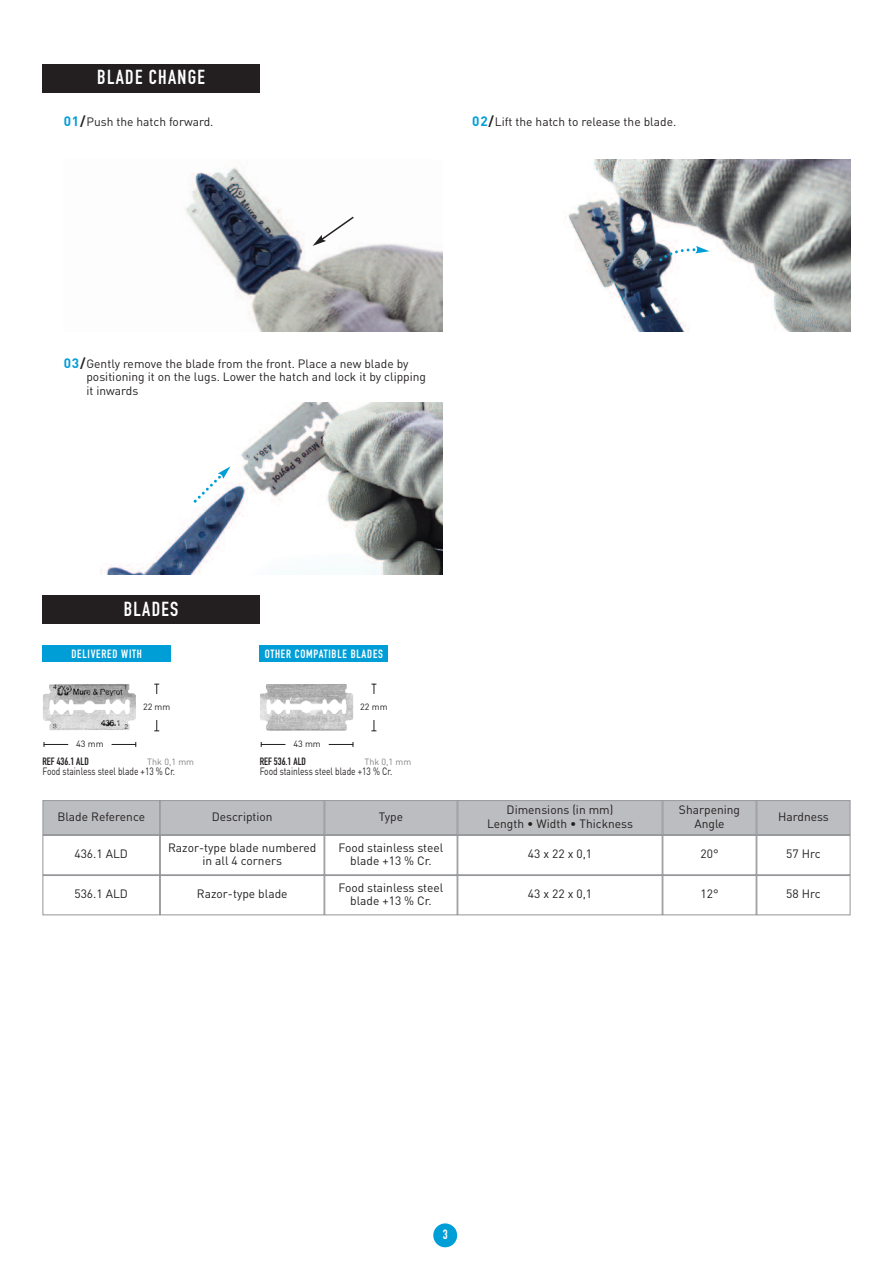
<style>
.page{position:relative;width:893px;height:1263px;background:#fff}
.page>*{position:absolute;margin:0;border:0;box-sizing:border-box;transform-origin:0 0}
.t1{font:700 20.1px "DIN Condensed";letter-spacing:.065em;color:#fff}
.t2{font:700 13.2px "DIN Condensed";color:#fff}
.t3{font:12px/13.2px "DIN";color:#231f20;text-align:center}
.t4{font:700 11.85px "DIN Condensed";letter-spacing:.065em;color:#fff}
.t5{font:10.5px "DIN";color:#231f20;scale:.8 1}
.t6{font:700 10.5px "DIN Condensed";color:#231f20}
.t7{font:9px "DIN";color:#231f20}
.t8{font:9px "DIN";color:#808285}
.s1{font-weight:700;font-size:13.5px;color:#009ed7}
.s2{font-weight:700;font-size:13.5px}
</style>
<div class="page">
<div style="left:433px;top:1223px;width:24px;height:24px;background:#009ed7;border-radius:50%"></div>
<div style="left:43px;top:64px;width:217px;height:28px;background:#231f20"></div>
<img style="left:186px;top:167px;width:256px;height:165px">
<img style="left:565px;top:160px;width:285px;height:172px">
<img style="left:101px;top:402px;width:341px;height:172px">
<svg style="left:659px;top:246px;width:50px;height:16px"></svg>
<svg style="left:191px;top:466px;width:39px;height:39px"></svg>
<svg style="left:313px;top:215px;width:42px;height:31px"></svg>
<div style="left:43px;top:595px;width:217px;height:29px;background:#231f20"></div>
<div style="left:43px;top:645px;width:128px;height:17px;background:#009ed7"></div>
<div style="left:43px;top:835px;width:117px;height:40px;border:1px solid #939598"></div>
<div style="left:160px;top:835px;width:164px;height:40px;border:1px solid #939598"></div>
<div style="left:324px;top:835px;width:133px;height:40px;border:1px solid #939598"></div>
<div style="left:457px;top:835px;width:205px;height:40px;border:1px solid #939598"></div>
<div style="left:662px;top:835px;width:94px;height:40px;border:1px solid #939598"></div>
<div style="left:756px;top:835px;width:94px;height:40px;border:1px solid #939598"></div>
<div style="left:43px;top:875px;width:117px;height:40px;border:1px solid #939598"></div>
<div style="left:160px;top:875px;width:164px;height:40px;border:1px solid #939598"></div>
<div style="left:324px;top:875px;width:133px;height:40px;border:1px solid #939598"></div>
<div style="left:457px;top:875px;width:205px;height:40px;border:1px solid #939598"></div>
<div style="left:662px;top:875px;width:94px;height:40px;border:1px solid #939598"></div>
<div style="left:756px;top:875px;width:94px;height:40px;border:1px solid #939598"></div>
<img style="left:43px;top:684px;width:93px;height:46px">
<svg style="left:44px;top:742px;width:24px;height:5px"></svg>
<svg style="left:112px;top:742px;width:24px;height:5px"></svg>
<svg style="left:154px;top:684px;width:5px;height:10px"></svg>
<svg style="left:154px;top:720px;width:5px;height:11px"></svg>
<div style="left:260px;top:645px;width:128px;height:17px;background:#009ed7"></div>
<img style="left:260px;top:684px;width:93px;height:46px">
<svg style="left:261px;top:742px;width:24px;height:5px"></svg>
<svg style="left:329px;top:742px;width:25px;height:5px"></svg>
<svg style="left:371px;top:684px;width:5px;height:10px"></svg>
<svg style="left:371px;top:720px;width:5px;height:11px"></svg>
<div style="left:43px;top:801px;width:116px;height:33px;background:#bcbdc0"></div>
<div style="left:43px;top:800px;width:117px;height:35px;border:1px solid #939598"></div>
<div style="left:161px;top:801px;width:163px;height:33px;background:#bcbdc0"></div>
<div style="left:160px;top:800px;width:164px;height:35px;border:1px solid #939598"></div>
<div style="left:325px;top:801px;width:132px;height:33px;background:#bcbdc0"></div>
<div style="left:324px;top:800px;width:133px;height:35px;border:1px solid #939598"></div>
<div style="left:458px;top:801px;width:204px;height:33px;background:#bcbdc0"></div>
<div style="left:457px;top:800px;width:205px;height:35px;border:1px solid #939598"></div>
<div style="left:663px;top:801px;width:93px;height:33px;background:#bcbdc0"></div>
<div style="left:662px;top:800px;width:94px;height:35px;border:1px solid #939598"></div>
<div style="left:757px;top:801px;width:93px;height:33px;background:#bcbdc0"></div>
<div style="left:756px;top:800px;width:94px;height:35px;border:1px solid #939598"></div>
<h1 class="t1" style="left:97px;top:64px;width:109px">BLADE CHANGE</h1>
<p class="t3" style="left:64px;top:115px;width:151px"><span class="s1">01</span><span class="s2">/</span>Push the hatch forward.</p>
<p class="t3" style="left:472px;top:115px;width:206px"><span class="s1">02</span><span class="s2">/</span>Lift the hatch to release the blade.</p>
<p class="t3" style="left:86px;top:357px;width:341px;text-align:left;text-indent:-23px"><span class="s1">03</span><span class="s2">/</span>Gently remove the blade from the front. Place a new blade by positioning it on the lugs. Lower the hatch and lock it by clipping it inwards</p>
<h1 class="t1" style="left:124px;top:595px;width:56px">BLADES</h1>
<p class="t4" style="left:71px;top:645px;width:72px">DELIVERED WITH</p>
<p class="t7" style="left:143px;top:701px;width:29px">22 mm</p>
<p class="t7" style="left:76px;top:738px;width:29px">43 mm</p>
<p class="t6" style="left:43px;top:754px;width:48px">REF 436.1 ALD</p>
<p class="t8" style="left:147px;top:756px;width:48px">Thk 0,1 mm</p>
<p class="t5" style="left:43px;top:766px;width:167px">Food stainless steel blade +13 % Cr.</p>
<p class="t4" style="left:265px;top:645px;width:120px">OTHER COMPATIBLE BLADES</p>
<p class="t7" style="left:360px;top:701px;width:29px">22 mm</p>
<p class="t7" style="left:293px;top:738px;width:29px">43 mm</p>
<p class="t6" style="left:260px;top:754px;width:48px">REF 536.1 ALD</p>
<p class="t8" style="left:364px;top:756px;width:48px">Thk 0,1 mm</p>
<p class="t5" style="left:260px;top:766px;width:167px">Food stainless steel blade +13 % Cr.</p>
<p class="t3" style="left:57px;top:810px;width:89px">Blade Reference</p>
<p class="t3" style="left:212px;top:810px;width:63px">Description</p>
<p class="t3" style="left:379px;top:810px;width:26px">Type</p>
<p class="t3" style="left:487px;top:803px;width:147px">Dimensions (in mm)<br>Length • Width • Thickness</p>
<p class="t3" style="left:679px;top:803px;width:63px">Sharpening<br>Angle</p>
<p class="t3" style="left:778px;top:810px;width:52px">Hardness</p>
<p class="t3" style="left:74px;top:848px;width:55px">436.1 ALD</p>
<p class="t3" style="left:168px;top:841px;width:150px">Razor-type blade numbered in all 4 corners</p>
<p class="t3" style="left:338px;top:841px;width:106px">Food stainless steel blade +13 % Cr.</p>
<p class="t3" style="left:528px;top:848px;width:66px">43 x 22 x 0,1</p>
<p class="t3" style="left:700px;top:848px;width:20px">20°</p>
<p class="t3" style="left:786px;top:848px;width:36px">57 Hrc</p>
<p class="t3" style="left:74px;top:888px;width:55px">536.1 ALD</p>
<p class="t3" style="left:197px;top:888px;width:92px">Razor-type blade</p>
<p class="t3" style="left:338px;top:881px;width:106px">Food stainless steel blade +13 % Cr.</p>
<p class="t3" style="left:528px;top:888px;width:66px">43 x 22 x 0,1</p>
<p class="t3" style="left:700px;top:888px;width:20px">12°</p>
<p class="t3" style="left:786px;top:888px;width:36px">58 Hrc</p>
<p class="t2" style="left:443px;top:1225px;width:6px">3</p>
</div>
